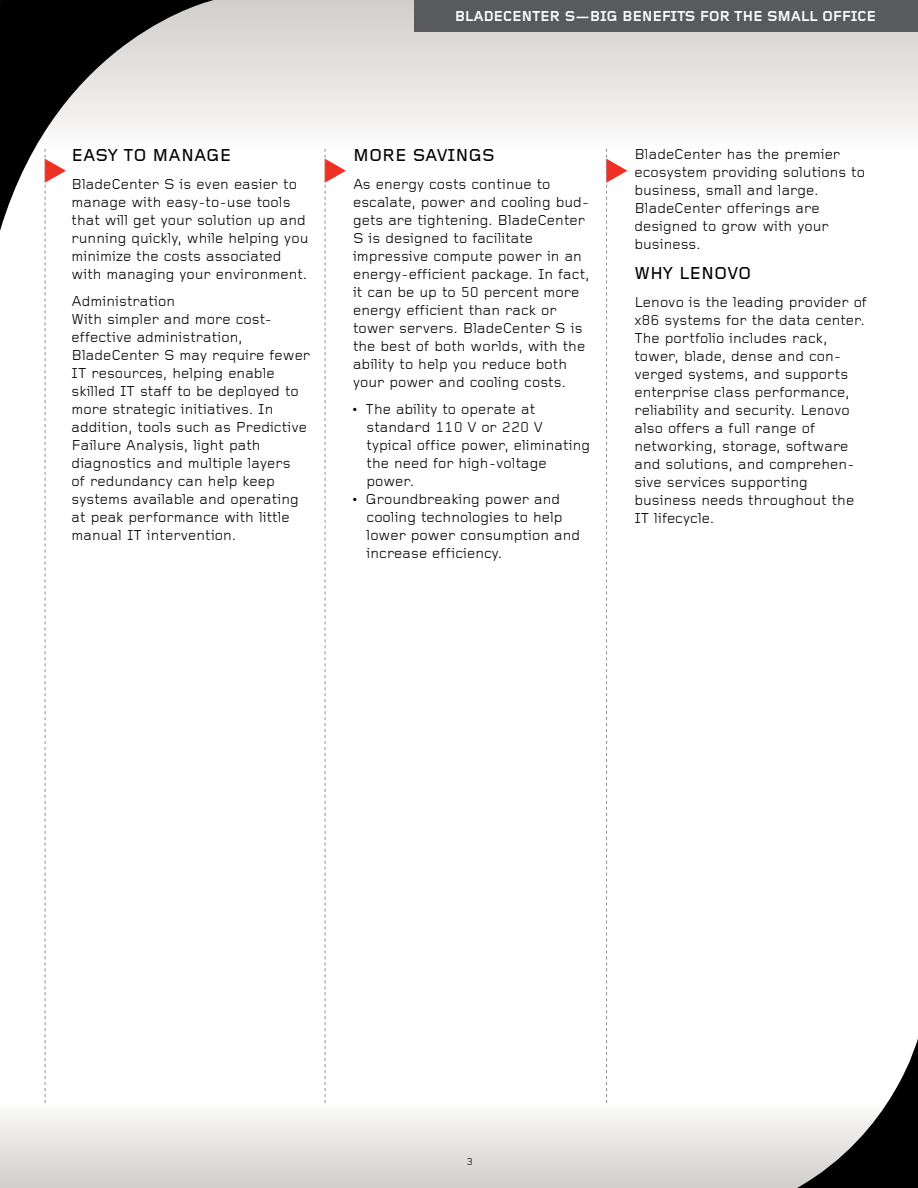
<style>
.page{position:relative;width:918px;height:1188px;background:#fff}
.page>*{position:absolute;margin:0;border:0;box-sizing:border-box;transform-origin:0 0}
.t1{font:500 18px "Foundry Gridnik";color:#000}
.t2{font:15px/18px "Foundry Gridnik";color:#000}
.t3{font:700 15px "Foundry Gridnik";letter-spacing:-.02em;color:#fff}
.t4{font:10.5px "Foundry Gridnik";color:#000}
</style>
<div class="page">
<div style="left:0;top:1103px;width:918px;height:85px;background:linear-gradient(to bottom,#fcfbfb,#cfcecb)"></div>
<div style="left:0;top:0;width:918px;height:149px;background:linear-gradient(to bottom,#cecdca,#fcfbfb)"></div>
<svg style="left:797px;top:1038px;width:121px;height:150px"></svg>
<svg style="left:0;top:0;width:214px;height:231px"></svg>
<div style="left:415px;top:0;width:503px;height:31px;background:#595a5b"></div>
<svg style="left:45px;top:149px;width:21px;height:954px"></svg>
<svg style="left:325px;top:149px;width:21px;height:954px"></svg>
<svg style="left:606px;top:149px;width:21px;height:954px"></svg>
<p class="t3" style="left:455px;top:8px;width:423px">BLADECENTER S—BIG BENEFITS FOR THE SMALL OFFICE</p>
<h2 class="t1" style="left:72px;top:145px;width:161px">EASY TO MANAGE</h2>
<p class="t2" style="left:72px;top:175px;width:238px">BladeCenter S is even easier to manage with easy-to-use tools that will get your solution up and running quickly, while helping you minimize the costs associated with managing your environment.</p>
<p class="t2" style="left:72px;top:292px;width:240px">Administration<br>With simpler and more cost&shy;effective administration,<br>BladeCenter S may require fewer<br>IT resources, helping enable skilled IT staff to be deployed to more strategic initiatives. In addition, tools such as Predictive<br>Failure Analysis, light path diagnostics and multiple layers<br>of redundancy can help keep systems available and operating at peak performance with little manual IT intervention.</p>
<h2 class="t1" style="left:353px;top:145px;width:143px">MORE SAVINGS</h2>
<p class="t2" style="left:353px;top:175px;width:238px">As energy costs continue to escalate, power and cooling bud&shy;gets are tightening. BladeCenter<br>S is designed to facilitate impressive compute power in an energy- efficient package. In fact, it can be up to 50 percent more energy efficient than rack or tower servers. BladeCenter S is the best of both worlds, with the ability to help you reduce both your power and cooling costs.</p>
<p class="t2" style="left:366px;top:400px;width:226px">The ability to operate at standard 110 V or 220 V typical office power, eliminating the need for high- voltage power.<br>Groundbreaking power and cooling technologies to help lower power consumption and increase efficiency.</p>
<p class="t2" style="left:634px;top:146px;width:232px">BladeCenter has the premier ecosystem providing solutions to business, small and large.<br>BladeCenter offerings are designed to grow with your business.</p>
<h2 class="t1" style="left:634px;top:263px;width:119px">WHY LENOVO</h2>
<p class="t2" style="left:634px;top:293px;width:234px">Lenovo is the leading provider of x86 systems for the data center.<br>The portfolio includes rack, tower, blade, dense and con&shy;verged systems, and supports enterprise class performance, reliability and security. Lenovo also offers a full range of networking, storage, software and solutions, and comprehen&shy;sive services supporting business needs throughout the<br>IT lifecycle.</p>
<p class="t4" style="left:466px;top:1156px;width:8px">3</p>
</div>
